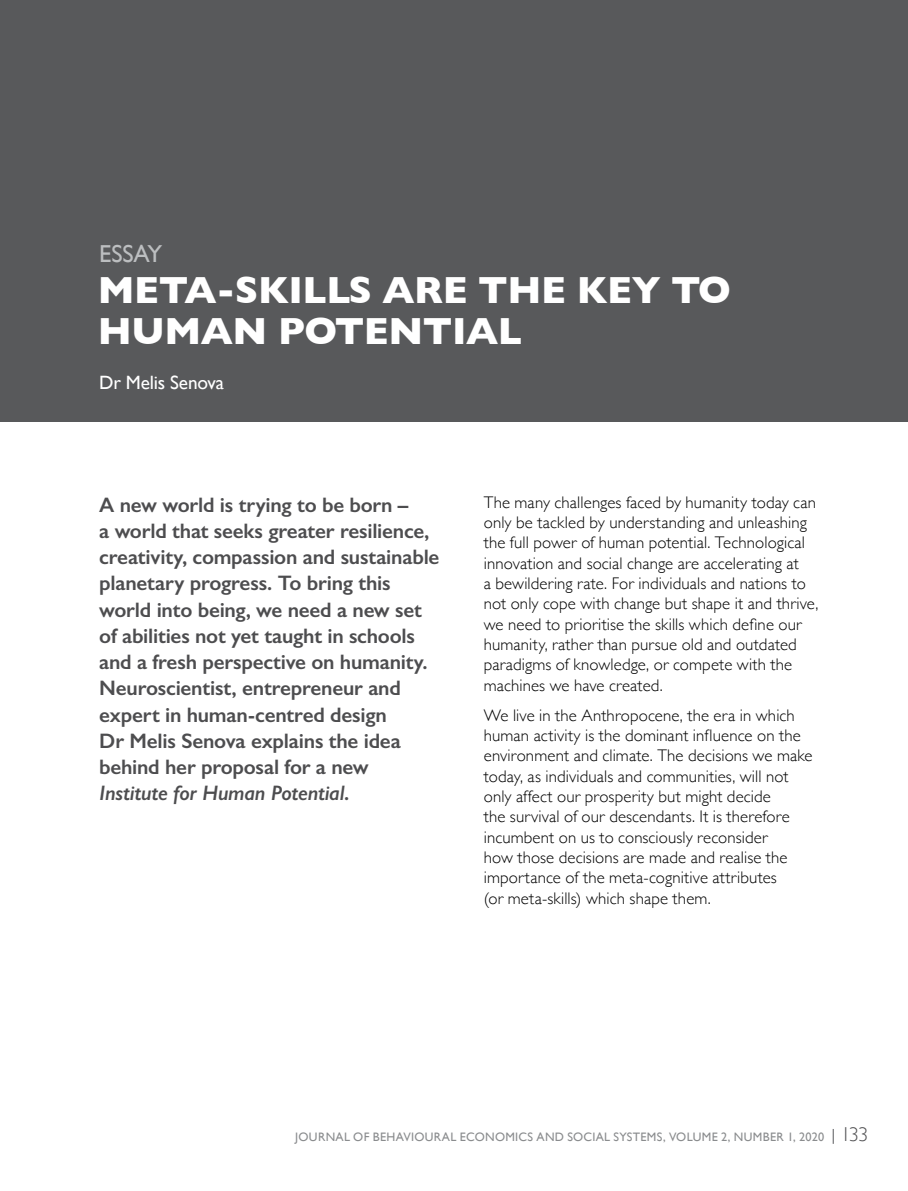
<style>
.page{position:relative;width:908px;height:1191px;background:#fff}
.page>*{position:absolute;margin:0;border:0;box-sizing:border-box;transform-origin:0 0}
.t1{font:700 38.5px/41.1px "Gill Sans";letter-spacing:-.01em;color:#fff}
.t2{font:24.5px "Gill Sans";letter-spacing:-.01em;color:#bcbec0}
.t3{font:600 21px/26.2px "Gill Sans";letter-spacing:-.01em;color:#4d4d4f}
.t4{font:19.25px "Gill Sans";letter-spacing:-.005em;color:#fff}
.t5{font:300 16.8px/20.3px "Gill Sans";letter-spacing:.01em;color:#000}
.t6{font:12.25px "Gill Sans";letter-spacing:.025em;color:#8a8c8e}
.s1{font-style:italic}
.s2{font-weight:300;font-size:20.12px;color:#4d4d4f}
</style>
<div class="page">
<svg style="left:833px;top:1129px;width:1px;height:14px"></svg>
<div style="left:0;top:0;width:908px;height:422px;background:#58595b"></div>
<h2 class="t2" style="left:99px;top:239px;width:65px">ESSAY</h2>
<h1 class="t1" style="left:98px;top:268px;width:635px">META-SKILLS ARE THE KEY TO<br>HUMAN POTENTIAL</h1>
<p class="t4" style="left:99px;top:371px;width:126px">Dr Melis Senova</p>
<p class="t3" style="left:99px;top:491px;width:342px">A new world is trying to be born –<br>a world that seeks greater resilience, creativity, compassion and sustainable planetary progress. To bring this world into being, we need a new set of abilities not yet taught in schools and a fresh perspective on humanity.<br>Neuroscientist, entrepreneur and expert in human-centred design<br>Dr Melis Senova explains the idea behind her proposal for a new <span class="s1">Institute for Human Potential</span>.</p>
<p class="t5" style="left:484px;top:491px;width:336px">The many challenges faced by humanity today can only be tackled by understanding and unleashing the full power of human potential. Technological innovation and social change are accelerating at<br>a bewildering rate. For individuals and nations to not only cope with change but shape it and thrive, we need to prioritise the skills which define our humanity, rather than pursue old and outdated paradigms of knowledge, or compete with the machines we have created.</p>
<p class="t5" style="left:484px;top:704px;width:330px">We live in the Anthropocene, the era in which human activity is the dominant influence on the environment and climate. The decisions we make today, as individuals and communities, will not only affect our prosperity but might decide<br>the survival of our descendants. It is therefore incumbent on us to consciously reconsider<br>how those decisions are made and realise the importance of the meta-cognitive attributes<br>(or meta-skills) which shape them.</p>
<p class="t6" style="left:295px;top:1129px;width:574px">JOURNAL OF BEHAVIOURAL ECONOMICS AND SOCIAL SYSTEMS, VOLUME 2, NUMBER 1, 2020 <span class="s2">133</span></p>
</div>
